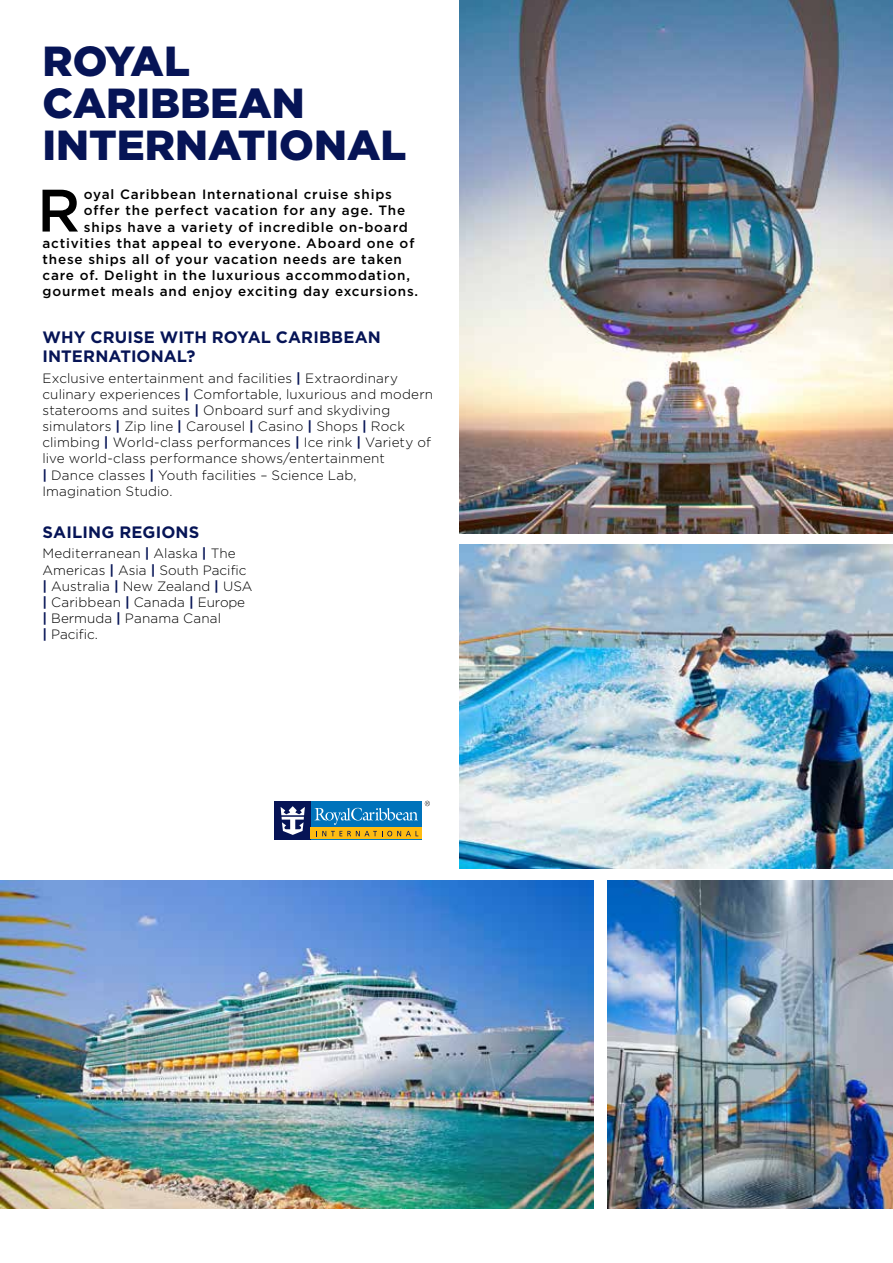
<style>
.page{position:relative;width:893px;height:1263px;background:#fff}
.page>*{position:absolute;margin:0;border:0;box-sizing:border-box;transform-origin:0 0}
.t1{font:500 59.85px "Gotham";color:#000}
.t2{font:900 42px/42px "Gotham";color:#061456}
.t3{font:700 16.5px/19.8px "Gotham";letter-spacing:.01em;color:#061456}
.t4{font:300 13.5px/16px "Gotham";letter-spacing:.01em;color:#000}
.t5{font:500 13.5px "Gotham";letter-spacing:.06em;color:#000}
.s1{font-weight:700;color:#061456}
</style>
<div class="page">
<div style="left:275px;top:801px;width:147px;height:38px;background:#0073bb"></div>
<div style="left:275px;top:801px;width:36px;height:38px;background:#061456"></div>
<div style="left:311px;top:827px;width:111px;height:12px;background:#febc11"></div>
<svg style="left:281px;top:806px;width:24px;height:29px"></svg>
<svg style="left:315px;top:808px;width:103px;height:17px"></svg>
<svg style="left:425px;top:801px;width:5px;height:5px"></svg>
<svg style="left:316px;top:831px;width:102px;height:5px"></svg>
<img style="left:459px;top:544px;width:434px;height:325px">
<img style="left:459px;top:0;width:434px;height:534px">
<img style="left:0;top:881px;width:594px;height:328px">
<img style="left:607px;top:881px;width:286px;height:328px">
<h2 class="t2" style="left:43px;top:40px;width:365px">ROYAL<br>CARIBBEAN<br>INTERNATIONAL</h2>
<h1 class="t1" style="left:37px;top:171px;width:45px">R</h1>
<p class="t5" style="left:84px;top:186px;width:309px">oyal Caribbean International cruise ships</p>
<p class="t5" style="left:84px;top:202px;width:323px">offer the perfect vacation for any age. The</p>
<p class="t5" style="left:84px;top:218px;width:325px">ships have a variety of incredible on-board</p>
<p class="t5" style="left:43px;top:234px;width:373px">activities that appeal to everyone. Aboard one of</p>
<p class="t5" style="left:43px;top:250px;width:361px">these ships all of your vacation needs are taken</p>
<p class="t5" style="left:43px;top:267px;width:369px">care of. Delight in the luxurious accommodation,</p>
<p class="t5" style="left:43px;top:283px;width:377px">gourmet meals and enjoy exciting day excursions.</p>
<p class="t3" style="left:43px;top:327px;width:340px">WHY CRUISE WITH ROYAL CARIBBEAN<br>INTERNATIONAL?</p>
<p class="t4" style="left:43px;top:370px;width:392px">Exclusive entertainment and facilities <span class="s1">|</span> Extraordinary culinary experiences <span class="s1">|</span> Comfortable, luxurious and modern staterooms and suites <span class="s1">|</span> Onboard surf and skydiving simulators <span class="s1">|</span> Zip line <span class="s1">|</span> Carousel <span class="s1">|</span> Casino <span class="s1">|</span> Shops <span class="s1">|</span> Rock climbing <span class="s1">|</span> World-class performances <span class="s1">|</span> Ice rink <span class="s1">|</span> Variety of live world-class performance shows/entertainment<br><span class="s1">|</span> Dance classes <span class="s1">|</span> Youth facilities – Science Lab, Imagination Studio.</p>
<p class="t3" style="left:43px;top:522px;width:158px">SAILING REGIONS</p>
<p class="t4" style="left:43px;top:545px;width:212px">Mediterranean <span class="s1">|</span> Alaska <span class="s1">|</span> The<br>Americas <span class="s1">|</span> Asia <span class="s1">|</span> South Pacific <span class="s1">|</span> Australia <span class="s1">|</span> New Zealand <span class="s1">|</span> USA <span class="s1">|</span> Caribbean <span class="s1">|</span> Canada <span class="s1">|</span> Europe <span class="s1">|</span> Bermuda <span class="s1">|</span> Panama Canal<br><span class="s1">|</span> Pacific.</p>
</div>
